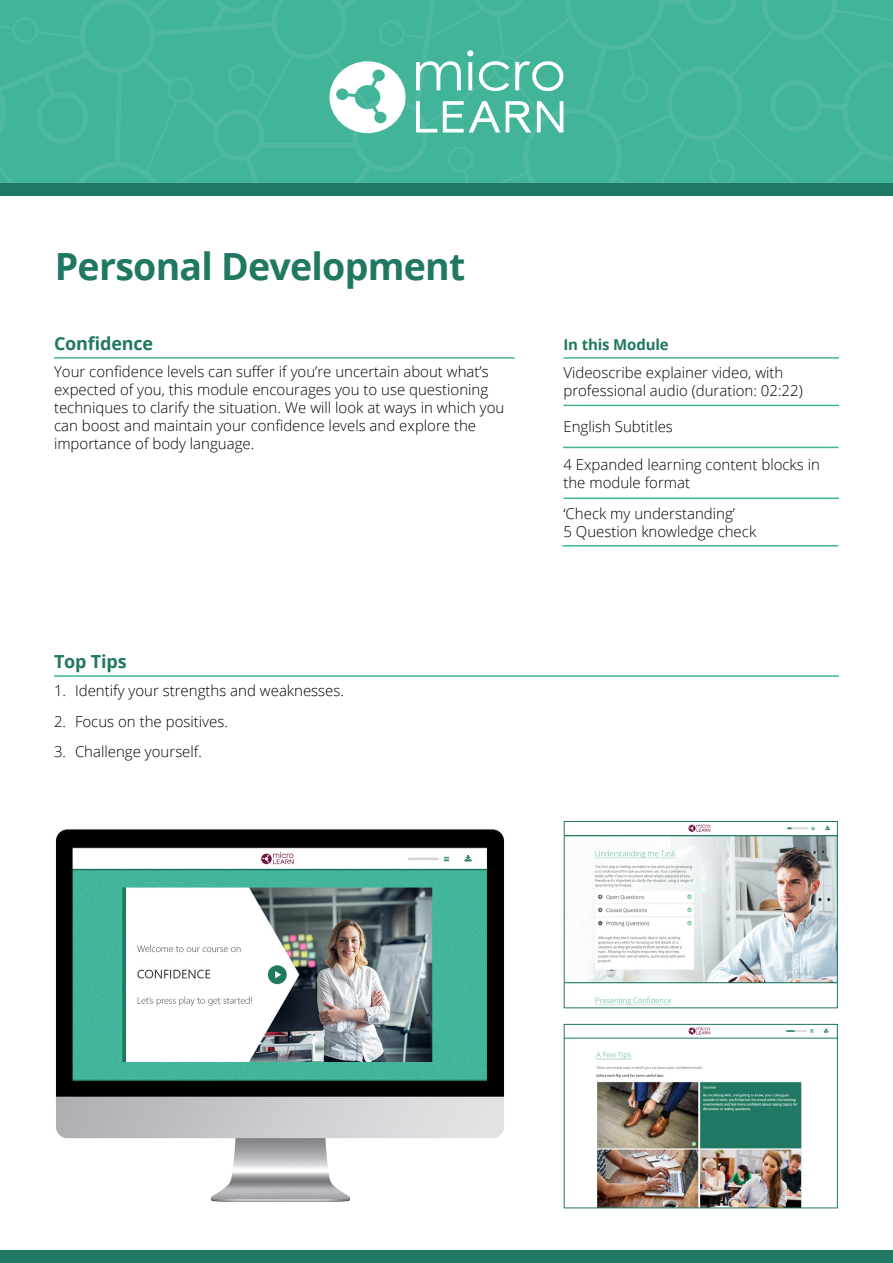
<style>
.page{position:relative;width:893px;height:1263px;background:#fff}
.page>*{position:absolute;margin:0;border:0;box-sizing:border-box;transform-origin:0 0}
.t1{font:700 37.5px "Open Sans";letter-spacing:-.02em;color:#217862}
.t2{font:700 18px "Open Sans";letter-spacing:-.01em;color:#217862}
.t3{font:300 15px/18px "Open Sans";color:#000}
.t4{font:700 15px "Open Sans";letter-spacing:-.01em;color:#217862}
</style>
<div class="page">
<img style="left:56px;top:829px;width:448px;height:373px">
<hr style="left:54px;top:357px;width:460px;height:2px;background:#42b599">
<hr style="left:563px;top:357px;width:276px;height:2px;background:#42b599">
<hr style="left:563px;top:405px;width:276px;height:1px;background:#42b599">
<hr style="left:563px;top:447px;width:275px;height:1px;background:#42b599">
<hr style="left:563px;top:497px;width:276px;height:2px;background:#42b599">
<hr style="left:563px;top:545px;width:275px;height:2px;background:#42b599">
<div style="left:0;top:1250px;width:893px;height:13px;background:#217862"></div>
<hr style="left:54px;top:675px;width:785px;height:2px;background:#42b599">
<img style="left:566px;top:823px;width:270px;height:183px">
<div style="left:564px;top:821px;width:274px;height:187px;border:1px solid #217862"></div>
<img style="left:566px;top:1026px;width:270px;height:180px">
<div style="left:564px;top:1024px;width:274px;height:184px;border:1px solid #217862"></div>
<div style="left:0;top:184px;width:893px;height:12px;background:#217862"></div>
<svg style="left:0;top:0;width:893px;height:184px;background:#4ab79d"></svg>
<h1 class="t1" style="left:55px;top:240px;width:412px">Personal Development</h1>
<p class="t2" style="left:54px;top:331px;width:101px">Confidence</p>
<p class="t4" style="left:563px;top:334px;width:107px">In this Module</p>
<p class="t3" style="left:54px;top:362px;width:452px">Your confidence levels can suffer if you’re uncertain about what’s expected of you, this module encourages you to use questioning techniques to clarify the situation. We will look at ways in which you can boost and maintain your confidence levels and explore the importance of body language.</p>
<p class="t3" style="left:563px;top:364px;width:241px">Videoscribe explainer video, with professional audio (duration: 02:22)</p>
<p class="t3" style="left:563px;top:455px;width:258px">4 Expanded learning content blocks in the module format</p>
<p class="t3" style="left:563px;top:417px;width:111px">English Subtitles</p>
<p class="t2" style="left:54px;top:649px;width:74px">Top Tips</p>
<p class="t3" style="left:54px;top:681px;width:292px">1. Identify your strengths and weaknesses.</p>
<p class="t3" style="left:54px;top:712px;width:175px">2. Focus on the positives.</p>
<p class="t3" style="left:54px;top:742px;width:150px">3. Challenge yourself.</p>
<p class="t3" style="left:563px;top:504px;width:194px">‘Check my understanding’<br>5 Question knowledge check</p>
</div>
